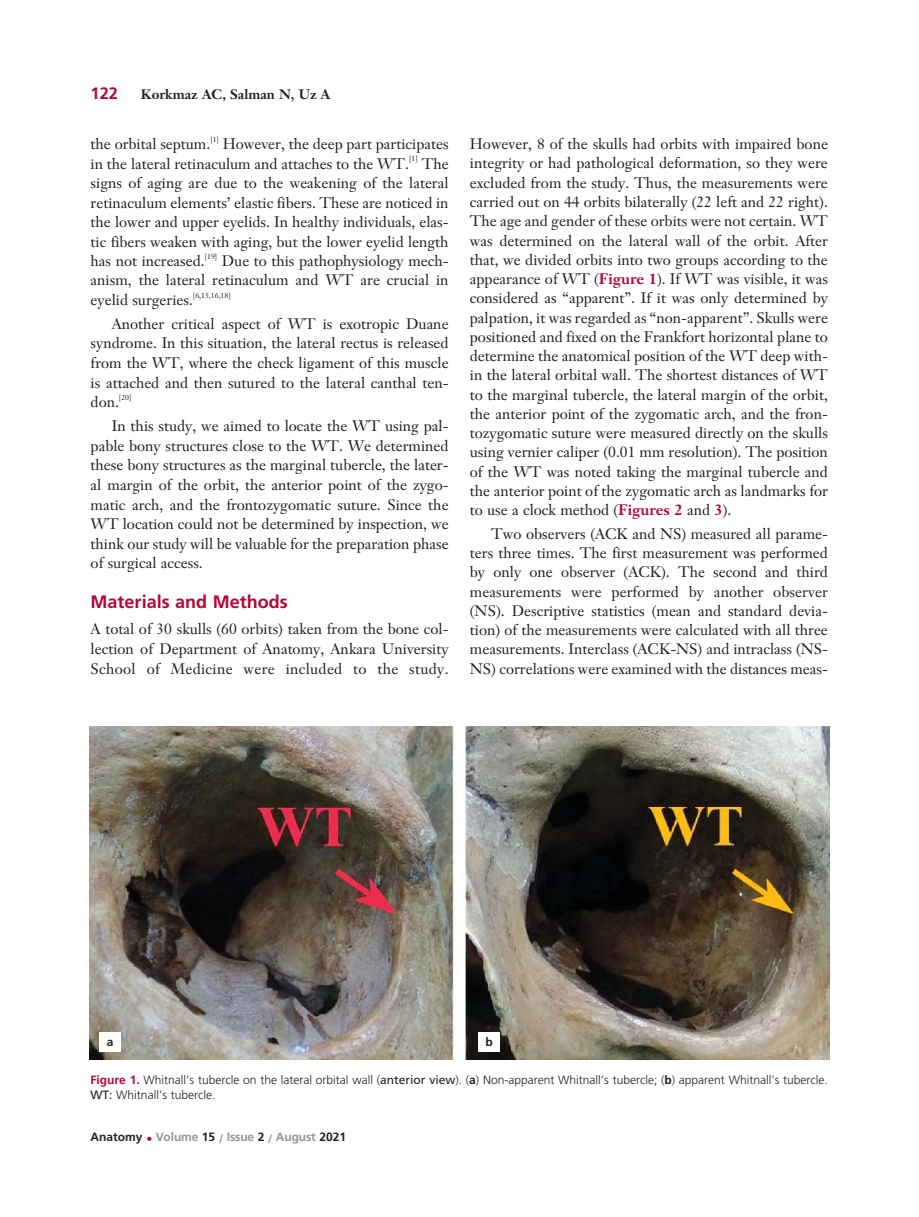
<style>
.page{position:relative;width:919px;height:1217px;background:#fff}
.page>*{position:absolute;margin:0;border:0;box-sizing:border-box;transform-origin:0 0}
.t1{font:700 18px "Frutiger";color:#b30738}
.t2{font:700 16.5px "Frutiger";color:#b30738}
.t3{font:15px/19.2px "Janson Text";color:#231f20;text-align:justify}
.t4{font:700 13.5px "Janson Text";color:#231f20}
.t5{font:300 12px/15px "Frutiger";color:#231f20}
.t6{font:700 12px "Frutiger";letter-spacing:-.01em;color:#939598}
.t7{font:700 12px "Frutiger";color:#231f20}
.t8{font:7.5px "Janson Text";color:#231f20}
.s1{font-weight:700;color:#b30738}
.s2{font-weight:400}
.s3{font-weight:700}
.s4{color:#231f20}
.s5{color:#b30738}
</style>
<div class="page">
<img style="left:89px;top:726px;width:740px;height:332px">
<div style="left:99px;top:1031px;width:22px;height:19px;background:#fff"></div>
<div style="left:478px;top:1031px;width:22px;height:19px;background:#fff"></div>
<p class="t2" style="left:91px;top:87px;width:29px">122</p>
<p class="t4" style="left:141px;top:89px;width:191px">Korkmaz AC, Salman N, Uz A</p>
<p class="t3" style="left:91px;top:136px;width:121px">the orbital septum.</p>
<p class="t8" style="left:210px;top:136px;width:10px">[1]</p>
<p class="t3" style="left:91px;top:136px;width:359px;text-indent:132px">However, the deep part participates in the lateral retinaculum and attaches to the WT.</p>
<p class="t8" style="left:409px;top:156px;width:10px">[1]</p>
<p class="t3" style="left:91px;top:155px;width:359px;text-indent:331px">The signs of aging are due to the weakening of the lateral retinaculum elements’ elastic fibers. These are noticed in the lower and upper eyelids. In healthy individuals, elas&shy;tic fibers weaken with aging, but the lower eyelid length has not increased.</p>
<p class="t8" style="left:205px;top:253px;width:14px">[19]</p>
<p class="t3" style="left:91px;top:252px;width:359px;text-indent:131px">Due to this pathophysiology mech&shy;anism, the lateral retinaculum and WT are crucial in eyelid surgeries.</p>
<p class="t8" style="left:193px;top:292px;width:39px">[6,15,16,18]</p>
<p class="t3" style="left:91px;top:315px;width:359px;line-height:19.6px;text-indent:21px">Another critical aspect of WT is exotropic Duane syndrome. In this situation, the lateral rectus is released from the WT, where the check ligament of this muscle is attached and then sutured to the lateral canthal ten&shy;don.</p>
<p class="t8" style="left:119px;top:394px;width:14px">[20]</p>
<p class="t3" style="left:91px;top:417px;width:359px;line-height:19.6px;text-indent:21px">In this study, we aimed to locate the WT using pal&shy;pable bony structures close to the WT. We determined these bony structures as the marginal tubercle, the later&shy;al margin of the orbit, the anterior point of the zygo&shy;matic arch, and the frontozygomatic suture. Since the WT location could not be determined by inspection, we think our study will be valuable for the preparation phase of surgical access.</p>
<p class="t1" style="left:91px;top:594px;width:198px">Materials and Methods</p>
<p class="t3" style="left:91px;top:620px;width:359px;line-height:19.6px">A total of 30 skulls (60 orbits) taken from the bone col&shy;lection of Department of Anatomy, Ankara University School of Medicine were included to the study.</p>
<p class="t3" style="left:470px;top:136px;width:359px">However, 8 of the skulls had orbits with impaired bone integrity or had pathological deformation, so they were excluded from the study. Thus, the measurements were carried out on 44 orbits bilaterally (22 left and 22 right).<br>The age and gender of these orbits were not certain. WT was determined on the lateral wall of the orbit. After that, we divided orbits into two groups according to the appearance of WT (<span class="s1">Figure 1</span>). If WT was visible, it was considered as “apparent”. If it was only determined by palpation, it was regarded as “non-apparent”. Skulls were positioned and fixed on the Frankfort horizontal plane to determine the anatomical position of the WT deep with&shy;in the lateral orbital wall. The shortest distances of WT to the marginal tubercle, the lateral margin of the orbit, the anterior point of the zygomatic arch, and the fron&shy;tozygomatic suture were measured directly on the skulls using vernier caliper (0.01 mm resolution). The position of the WT was noted taking the marginal tubercle and the anterior point of the zygomatic arch as landmarks for to use a clock method (<span class="s1">Figures 2</span> and <span class="s1">3</span>).</p>
<p class="t3" style="left:470px;top:525px;width:359px;text-indent:21px">Two observers (ACK and NS) measured all parame&shy;ters three times. The first measurement was performed by only one observer (ACK). The second and third measurements were performed by another observer (NS). Descriptive statistics (mean and standard devia&shy;tion) of the measurements were calculated with all three measurements. Interclass (ACK-NS) and intraclass (NS-NS) correlations were examined with the distances meas-</p>
<p class="t7" style="left:107px;top:1036px;width:8px">a</p>
<p class="t7" style="left:485px;top:1036px;width:9px">b</p>
<p class="t5" style="left:91px;top:1072px;width:738px"><span class="s1">Figure 1.</span> Whitnall’s tubercle on the lateral orbital wall (<span class="s2">anterior view</span>). (<span class="s3">a</span>) Non-apparent Whitnall’s tubercle; (<span class="s3">b</span>) apparent Whitnall’s tubercle.<br><span class="s2">WT:</span> Whitnall’s tubercle.</p>
<p class="t6" style="left:91px;top:1132px;width:257px"><span class="s4">Anatomy</span> <span class="s5">•</span> Volume <span class="s4">15</span> / Issue <span class="s4">2</span> / August <span class="s4">2021</span></p>
</div>
